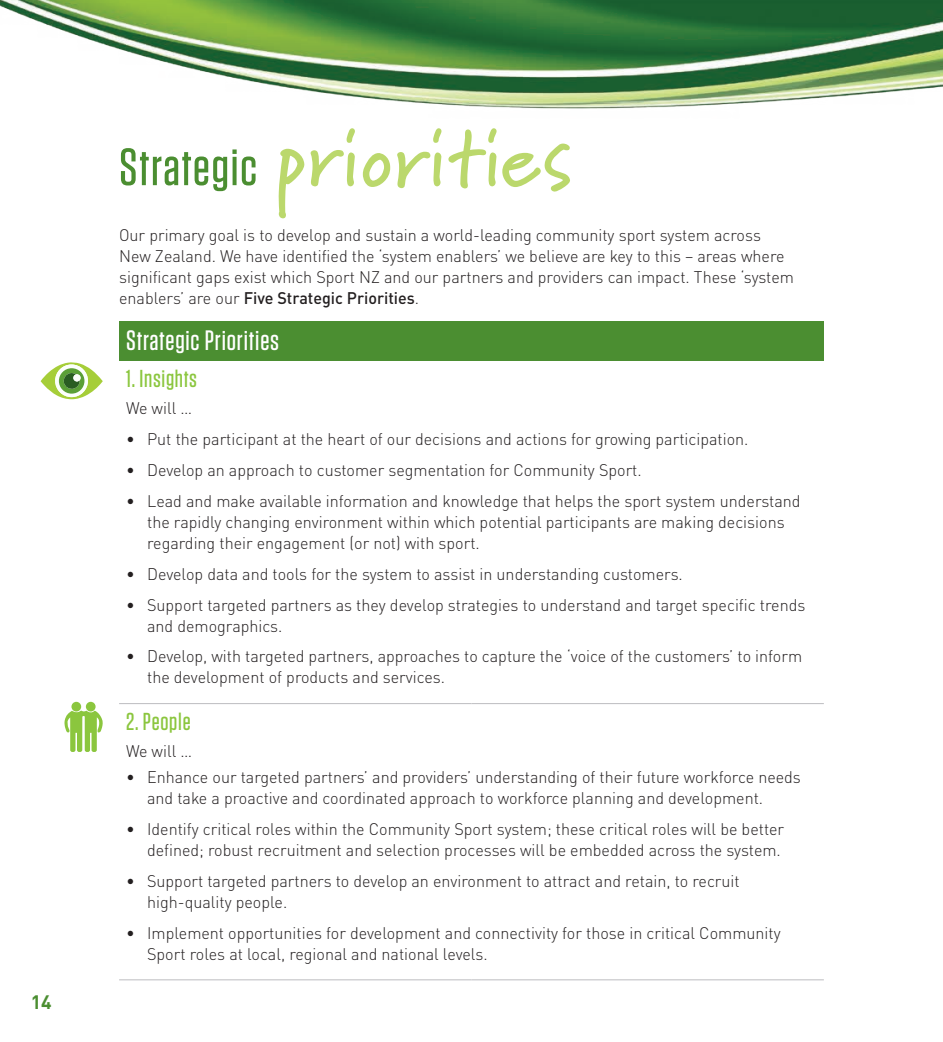
<style>
.page{position:relative;width:943px;height:1042px;background:#fff}
.page>*{position:absolute;margin:0;border:0;box-sizing:border-box;transform-origin:0 0}
.Heading_1{font:700 80.85px "Marydale";letter-spacing:.01em;color:#bbd86c}
.Heading_1-2{font:500 52.5px "Tungsten";letter-spacing:.03em;color:#4b8e31}
.Heading_2{font:500 28px "Tungsten";letter-spacing:.03em;color:#fff}
.Heading_3{font:500 24.5px "Tungsten";letter-spacing:.03em;color:#8bc63e}
.t1{font:700 19.25px "DINOT";color:#4b8e31}
.Bullet{font:300 16.62px/21px "DINOT";color:#231f20}
.Body{font:300 16.62px/21px "DINOT";color:#231f20}
.s1{font-weight:500}
</style>
<div class="page">
<img style="left:0;top:0;width:943px;height:361px">
<div style="left:119px;top:321px;width:704px;height:39px;background:#4b8e31"></div>
<hr style="left:119px;top:979px;width:352px;height:1px;background:#bcbdc0">
<hr style="left:471px;top:979px;width:352px;height:1px;background:#bcbdc0">
<hr style="left:119px;top:703px;width:352px;height:1px;background:#bcbdc0">
<hr style="left:471px;top:703px;width:352px;height:1px;background:#bcbdc0">
<svg style="left:41px;top:362px;width:62px;height:37px"></svg>
<svg style="left:64px;top:702px;width:39px;height:50px"></svg>
<p class="t1" style="left:31px;top:989px;width:22px">14</p>
<p class="Heading_1" style="left:276px;top:111px;width:297px">priorities</p>
<p class="Heading_1-2" style="left:119px;top:140px;width:140px">Strategic</p>
<p class="Body" style="left:119px;top:224px;width:676px">Our primary goal is to develop and sustain a world-leading community sport system across New Zealand. We have identified the ‘system enablers’ we believe are key to this – areas where significant gaps exist which Sport NZ and our partners and providers can impact. These ‘system enablers’ are our <span class="s1">Five Strategic Priorities</span>.</p>
<p class="Heading_2" style="left:126px;top:326px;width:154px">Strategic Priorities</p>
<p class="Heading_3" style="left:126px;top:366px;width:72px">1. Insights</p>
<p class="Body" style="left:126px;top:397px;width:67px">We will …</p>
<p class="Bullet" style="left:126px;top:428px;width:624px">• Put the participant at the heart of our decisions and actions for growing participation.</p>
<p class="Bullet" style="left:126px;top:459px;width:517px">• Develop an approach to customer segmentation for Community Sport.</p>
<p class="Bullet" style="left:147px;top:490px;width:655px;text-indent:-21px">• Lead and make available information and knowledge that helps the sport system understand the rapidly changing environment within which potential participants are making decisions regarding their engagement (or not) with sport.</p>
<p class="Body" style="left:126px;top:563px;width:558px">• Develop data and tools for the system to assist in understanding customers.</p>
<p class="Body" style="left:147px;top:594px;width:659px;text-indent:-21px">• Support targeted partners as they develop strategies to understand and target specific trends and demographics.</p>
<p class="Body" style="left:147px;top:646px;width:656px;text-indent:-21px">• Develop, with targeted partners, approaches to capture the ‘voice of the customers’ to inform the development of products and services.</p>
<p class="Heading_3" style="left:126px;top:709px;width:66px">2. People</p>
<p class="Bullet" style="left:126px;top:740px;width:67px">We will …</p>
<p class="Bullet" style="left:147px;top:766px;width:655px;text-indent:-21px">• Enhance our targeted partners’ and providers’ understanding of their future workforce needs and take a proactive and coordinated approach to workforce planning and development.</p>
<p class="Bullet" style="left:126px;top:818px;width:659px;text-align:right">• Identify critical roles within the Community Sport system; these critical roles will be better defined; robust recruitment and selection processes will be embedded across the system.</p>
<p class="Bullet" style="left:147px;top:870px;width:594px;text-indent:-21px">• Support targeted partners to develop an environment to attract and retain, to recruit high-quality people.</p>
<p class="Bullet" style="left:147px;top:922px;width:635px;text-indent:-21px">• Implement opportunities for development and connectivity for those in critical Community<br>Sport roles at local, regional and national levels.</p>
</div>
